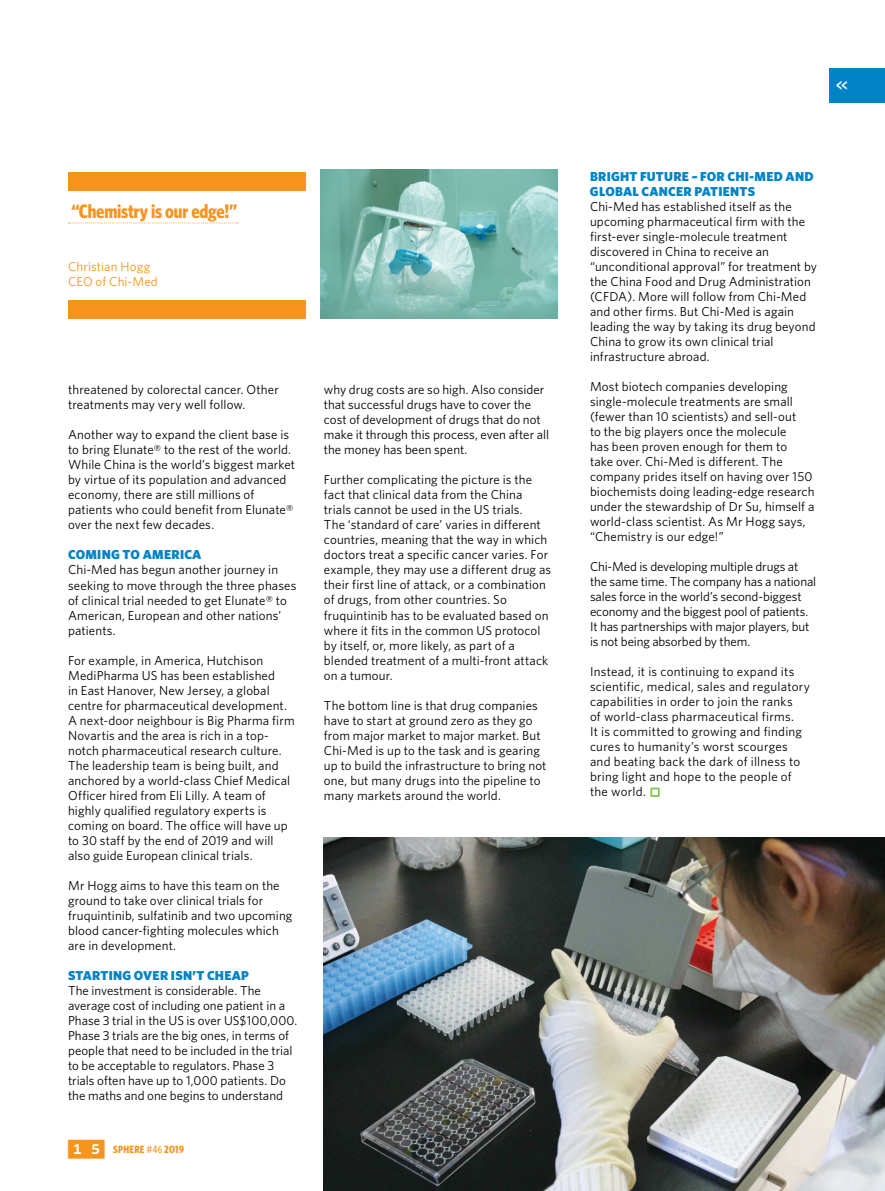
<style>
.page{position:relative;width:885px;height:1191px;background:#fff}
.page>*{position:absolute;margin:0;border:0;box-sizing:border-box;transform-origin:0 0}
.t1{font:700 19.5px "Whitney Condensed";letter-spacing:-.01em;color:#f7941e}
.t2{font:600 16.5px "Whitney Condensed";color:#fff}
.t3{font:12.9px/15px "Whitney";letter-spacing:.01em;color:#000}
.t4{font:12.9px/15px "Whitney";letter-spacing:-.01em;color:#000}
.t5{font:900 12.9px/15px "Whitney";letter-spacing:.02em;color:#0283c6}
.t6{font:12.9px/15px "Whitney";letter-spacing:.01em;color:#f7941e}
.t7{font:700 10.5px "Whitney Condensed";letter-spacing:.015em;color:#f7941e}
.s1{font-family:"Whitney Index Black Square Bd";font-weight:400;font-size:22.5px}
.s2{font-weight:500}
</style>
<div class="page">
<img style="left:324px;top:837px;width:560px;height:354px">
<div style="left:829px;top:68px;width:55px;height:34px;background:#0283c6"></div>
<div style="left:68px;top:172px;width:237px;height:19px;background:#f7941e"></div>
<svg style="left:69px;top:222px;width:169px;height:1px"></svg>
<div style="left:68px;top:300px;width:237px;height:19px;background:#f7941e"></div>
<img style="left:320px;top:170px;width:237px;height:149px">
<div style="left:650px;top:787px;width:9px;height:9px;border:2px solid #7dc242"></div>
<h1 class="t1" style="left:71px;top:200px;width:167px">“Chemistry is our edge!”</h1>
<p class="t6" style="left:68px;top:258px;width:91px">Christian Hogg<br>CEO of Chi-Med</p>
<p class="t3" style="left:68px;top:382px;width:212px">threatened by colorectal cancer. Other treatments may very well follow.</p>
<p class="t3" style="left:68px;top:427px;width:228px">Another way to expand the client base is to bring Elunate® to the rest of the world.<br>While China is the world’s biggest market by virtue of its population and advanced economy, there are still millions of patients who could benefit from Elunate® over the next few decades.</p>
<p class="t5" style="left:68px;top:547px;width:135px">COMING TO AMERICA</p>
<p class="t3" style="left:68px;top:562px;width:230px">Chi-Med has begun another journey in seeking to move through the three phases of clinical trial needed to get Elunate® to American, European and other nations’ patients.</p>
<p class="t3" style="left:68px;top:652px;width:228px">For example, in America, Hutchison MediPharma US has been established<br>in East Hanover, New Jersey, a global centre for pharmaceutical development.<br>A next-door neighbour is Big Pharma firm Novartis and the area is rich in a top&shy;notch pharmaceutical research culture.<br>The leadership team is being built, and anchored by a world-class Chief Medical Officer hired from Eli Lilly. A team of highly qualified regulatory experts is coming on board. The office will have up to 30 staff by the end of 2019 and will also guide European clinical trials.</p>
<p class="t3" style="left:68px;top:877px;width:226px">Mr Hogg aims to have this team on the ground to take over clinical trials for fruquintinib, sulfatinib and two upcoming blood cancer-fighting molecules which are in development.</p>
<p class="t5" style="left:68px;top:967px;width:182px">STARTING OVER ISN’T CHEAP</p>
<p class="t3" style="left:68px;top:982px;width:231px">The investment is considerable. The average cost of including one patient in a Phase 3 trial in the US is over US$100,000.<br>Phase 3 trials are the big ones, in terms of people that need to be included in the trial to be acceptable to regulators. Phase 3 trials often have up to 1,000 patients. Do the maths and one begins to understand</p>
<p class="t7" style="left:66px;top:1143px;width:119px"><span class="s1">15</span> Sphere <span class="s2">#46</span> 2019</p>
<p class="t3" style="left:324px;top:382px;width:227px">why drug costs are so high. Also consider that successful drugs have to cover the cost of development of drugs that do not make it through this process, even after all the money has been spent.</p>
<p class="t3" style="left:324px;top:472px;width:229px">Further complicating the picture is the fact that clinical data from the China trials cannot be used in the US trials.<br>The ‘standard of care’ varies in different countries, meaning that the way in which doctors treat a specific cancer varies. For example, they may use a different drug as their first line of attack, or a combination of drugs, from other countries. So fruquintinib has to be evaluated based on where it fits in the common US protocol by itself, or, more likely, as part of a blended treatment of a multi-front attack on a tumour.</p>
<p class="t3" style="left:324px;top:697px;width:224px">The bottom line is that drug companies have to start at ground zero as they go from major market to major market. But Chi-Med is up to the task and is gearing up to build the infrastructure to bring not one, but many drugs into the pipeline to many markets around the world.</p>
<p class="t2" style="left:836px;top:75px;width:13px">&lt;&lt;</p>
<p class="t5" style="left:590px;top:168px;width:225px">BRIGHT FUTURE – FOR CHI-MED AND<br>GLOBAL CANCER PATIENTS</p>
<p class="t3" style="left:590px;top:198px;width:228px">Chi-Med has established itself as the upcoming pharmaceutical firm with the first-ever single-molecule treatment discovered in China to receive an “unconditional approval” for treatment by the China Food and Drug Administration (CFDA). More will follow from Chi-Med and other firms. But Chi-Med is again leading the way by taking its drug beyond China to grow its own clinical trial infrastructure abroad.</p>
<p class="t3" style="left:590px;top:378px;width:226px">Most biotech companies developing single-molecule treatments are small (fewer than 10 scientists) and sell-out<br>to the big players once the molecule<br>has been proven enough for them to<br>take over. Chi-Med is different. The company prides itself on having over 150 biochemists doing leading-edge research under the stewardship of Dr Su, himself a world-class scientist. As Mr Hogg says, “Chemistry is our edge!”</p>
<p class="t4" style="left:590px;top:558px;width:228px">Chi-Med is developing multiple drugs at the same time. The company has a national sales force in the world’s second-biggest economy and the biggest pool of patients.<br>It has partnerships with major players, but is not being absorbed by them.</p>
<p class="t3" style="left:590px;top:663px;width:221px">Instead, it is continuing to expand its scientific, medical, sales and regulatory capabilities in order to join the ranks<br>of world-class pharmaceutical firms.<br>It is committed to growing and finding cures to humanity’s worst scourges and beating back the dark of illness to bring light and hope to the people of the world.</p>
</div>
